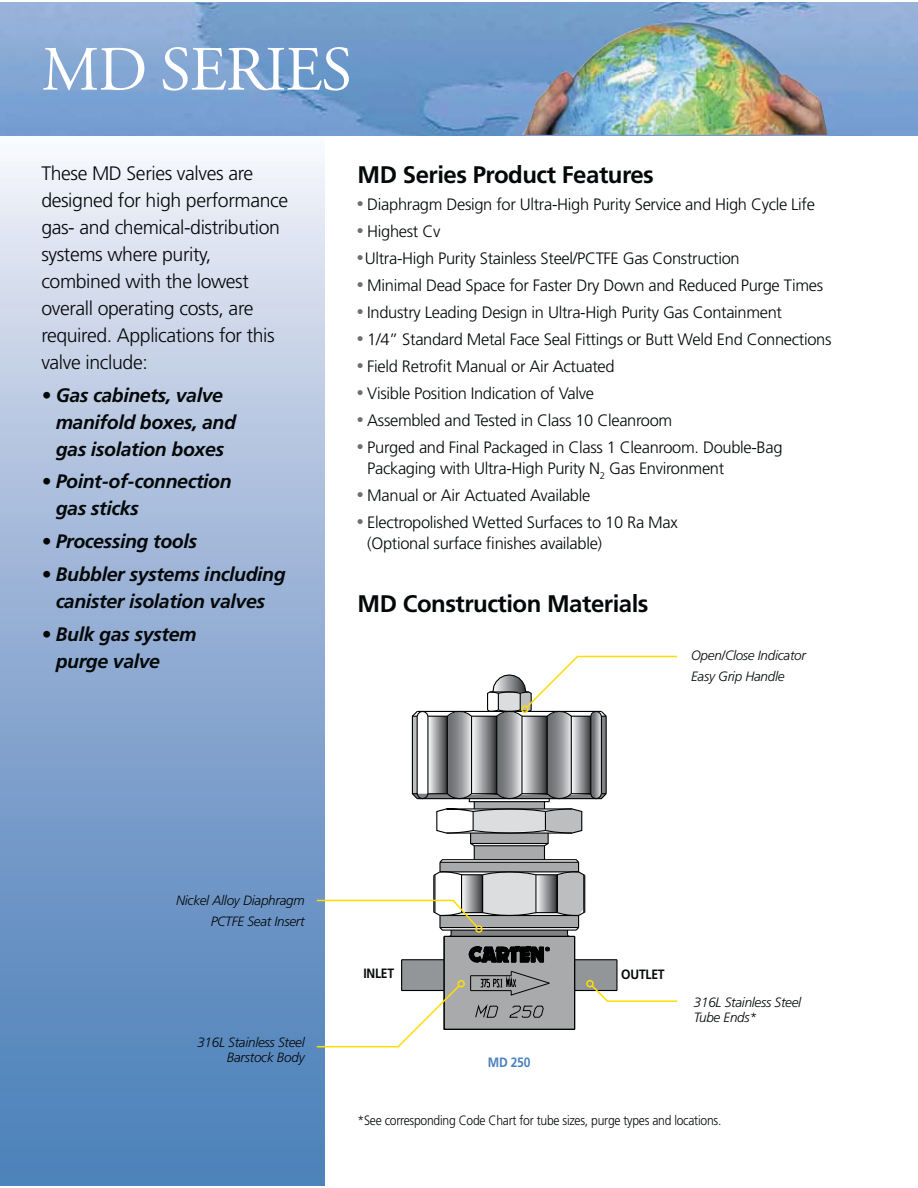
<style>
.page{position:relative;width:918px;height:1188px;background:#fff}
.page>*{position:absolute;margin:0;border:0;box-sizing:border-box;transform-origin:0 0}
.t1{font:63px "Adobe Garamond Pro";letter-spacing:-.015em;color:#fff}
.t2{font:700 24px "Frutiger LT Std";letter-spacing:-.02em;color:#040809}
.t3{font:300 19.5px/27px "Frutiger LT Std";letter-spacing:-.02em;color:#040809}
.t4{font:italic 700 19.5px/27px "Frutiger LT Std";letter-spacing:-.02em;color:#040809}
.t5{font:300 16.5px/27px "Frutiger LT Std";letter-spacing:-.02em;color:#040809}
.t6{font:italic 300 13.5px/21px "Frutiger LT Std";letter-spacing:-.02em;color:#040809}
.t7{font:300 13.5px "Frutiger LT Std";letter-spacing:-.02em;color:#040809;scale:.9 1}
.t8{font:700 13.5px "Frutiger LT Std";letter-spacing:-.02em;color:#040809;scale:.9 1}
.t9{font:700 13.5px "Frutiger LT Std";color:#4c82ba;scale:.9 1}
</style>
<div class="page">
<div style="left:0;top:136px;width:325px;height:1050px;background:linear-gradient(to bottom,#ebebf6,#4077b4)"></div>
<img style="left:0;top:2px;width:918px;height:133px">
<img style="left:522px;top:22px;width:305px;height:113px">
<svg style="left:315px;top:655px;width:363px;height:393px"></svg>
<div style="left:457px;top:980px;width:8px;height:8px;border:1px solid #fd0;border-radius:50%"></div>
<h1 class="t1" style="left:42px;top:31px;width:312px">MD SERIES</h1>
<p class="t3" style="left:41px;top:160px;width:248px">These MD Series valves are designed for high performance gas- and chemical-distribution systems where purity, combined with the lowest overall operating costs, are required. Applications for this valve include:</p>
<p class="t4" style="left:56px;top:382px;width:182px;text-indent:-14px">• Gas cabinets, valve manifold boxes, and gas isolation boxes</p>
<p class="t4" style="left:56px;top:469px;width:177px;text-indent:-14px">• Point-of-connection gas sticks</p>
<p class="t4" style="left:41px;top:529px;width:157px">• Processing tools</p>
<p class="t4" style="left:41px;top:562px;width:246px;text-align:center">• Bubbler systems including canister isolation valves</p>
<p class="t4" style="left:56px;top:622px;width:142px;text-indent:-14px">• Bulk gas system purge valve</p>
<h2 class="t2" style="left:358px;top:164px;width:298px">MD Series Product Features</h2>
<p class="t5" style="left:365px;top:192px;width:468px">Diaphragm Design for Ultra-High Purity Service and High Cycle Life Highest Cv<br>Ultra-High Purity Stainless Steel/PCTFE Gas Construction<br>Minimal Dead Space for Faster Dry Down and Reduced Purge Times Industry Leading Design in Ultra-High Purity Gas Containment<br>1/4” Standard Metal Face Seal Fittings or Butt Weld End Connections Field Retrofit Manual or Air Actuated<br>Visible Position Indication of Valve<br>Assembled and Tested in Class 10 Cleanroom<br>Purged and Final Packaged in Class 1 Cleanroom. Double-Bag</p>
<p class="t5" style="left:367px;top:455px;width:358px">Packaging with Ultra-High Purity N<sub>2</sub> Gas Environment<br>Manual or Air Actuated Available<br>Electropolished Wetted Surfaces to 10 Ra Max</p>
<p class="t5" style="left:367px;top:530px;width:236px">(Optional surface finishes available)</p>
<h2 class="t2" style="left:358px;top:594px;width:292px">MD Construction Materials</h2>
<p class="t6" style="left:691px;top:646px;width:116px">Open/Close Indicator<br>Easy Grip Handle</p>
<p class="t6" style="left:176px;top:891px;width:130px;text-align:right">Nickel Alloy Diaphragm<br>PCTFE Seat Insert</p>
<p class="t6" style="left:197px;top:1036px;width:109px;line-height:15px;text-align:right">316L Stainless Steel<br>Barstock Body</p>
<p class="t8" style="left:364px;top:967px;width:36px">INLET</p>
<p class="t9" style="left:488px;top:1056px;width:49px">MD 250</p>
<p class="t8" style="left:621px;top:968px;width:50px">OUTLET</p>
<p class="t6" style="left:694px;top:996px;width:109px;line-height:15px">316L Stainless Steel<br>Tube Ends*</p>
<p class="t7" style="left:358px;top:1114px;width:406px">*See corresponding Code Chart for tube sizes, purge types and locations.</p>
</div>
